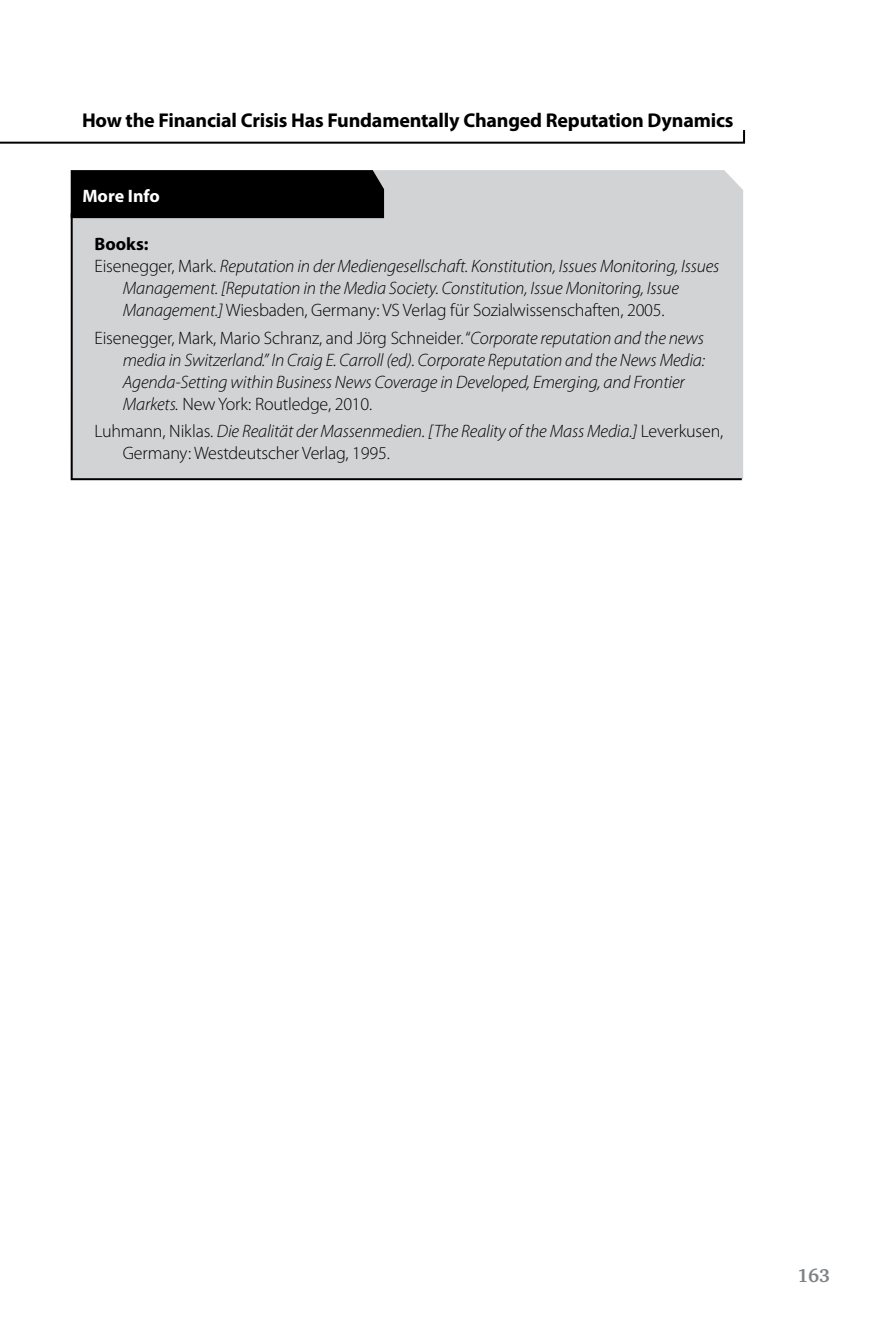
<style>
.page{position:relative;width:885px;height:1327px;background:#fff}
.page>*{position:absolute;margin:0;border:0;box-sizing:border-box;transform-origin:0 0}
.t1{font:700 20px "Myriad Pro";letter-spacing:-.01em;color:#000}
.t2{font:700 19px "Charter IT Cby BT";color:#808285}
.t3{font:italic 300 18px/22px "Myriad Pro";letter-spacing:-.01em;color:#000}
.t4{font:300 18px/22px "Myriad Pro";letter-spacing:-.01em;color:#000}
.t5{font:700 18px "Myriad Pro";color:#fff}
.t6{font:700 18px "Myriad Pro";color:#000}
.s1{font-style:normal}
.s2{font-style:italic}
</style>
<div class="page">
<svg style="left:0;top:130px;width:746px;height:14px"></svg>
<div style="left:384px;top:170px;width:359px;height:42px;background:#d1d3d4"></div>
<div style="left:70px;top:212px;width:673px;height:269px;background:#d1d3d4"></div>
<div style="left:71px;top:170px;width:313px;height:48px;background:#000"></div>
<p class="t1" style="left:82px;top:107px;width:653px">How the Financial Crisis Has Fundamentally Changed Reputation Dynamics</p>
<p class="t5" style="left:82px;top:185px;width:79px">More Info</p>
<p class="t6" style="left:94px;top:232px;width:56px">Books:</p>
<p class="t3" style="left:94px;top:255px;width:626px"><span class="s1">Eisenegger, Mark.</span> Reputation in der Mediengesellschaft. Konstitution, Issues Monitoring, Issues</p>
<p class="t3" style="left:123px;top:277px;width:557px">Management. [Reputation in the Media Society. Constitution, Issue Monitoring, Issue</p>
<p class="t4" style="left:123px;top:299px;width:543px"><span class="s2">Management.]</span> Wiesbaden, Germany: VS Verlag für Sozialwissenschaften, 2005.</p>
<p class="t3" style="left:123px;top:326px;width:583px;text-indent:-28px"><span class="s1">Eisenegger, Mark, Mario Schranz, and Jörg Schneider. “</span>Corporate reputation and the news media in Switzerland.” In Craig E. Carroll (ed). Corporate Reputation and the News Media:<br>Agenda-Setting within Business News Coverage in Developed, Emerging, and Frontier Markets. <span class="s1">New York: Routledge, 2010.</span></p>
<p class="t4" style="left:123px;top:420px;width:602px;text-indent:-28px">Luhmann, Niklas. <span class="s2">Die Realität der Massenmedien. [The Reality of the Mass Media.]</span> Leverkusen,<br>Germany: Westdeutscher Verlag, 1995.</p>
<p class="t2" style="left:796px;top:1263px;width:35px">163</p>
</div>
